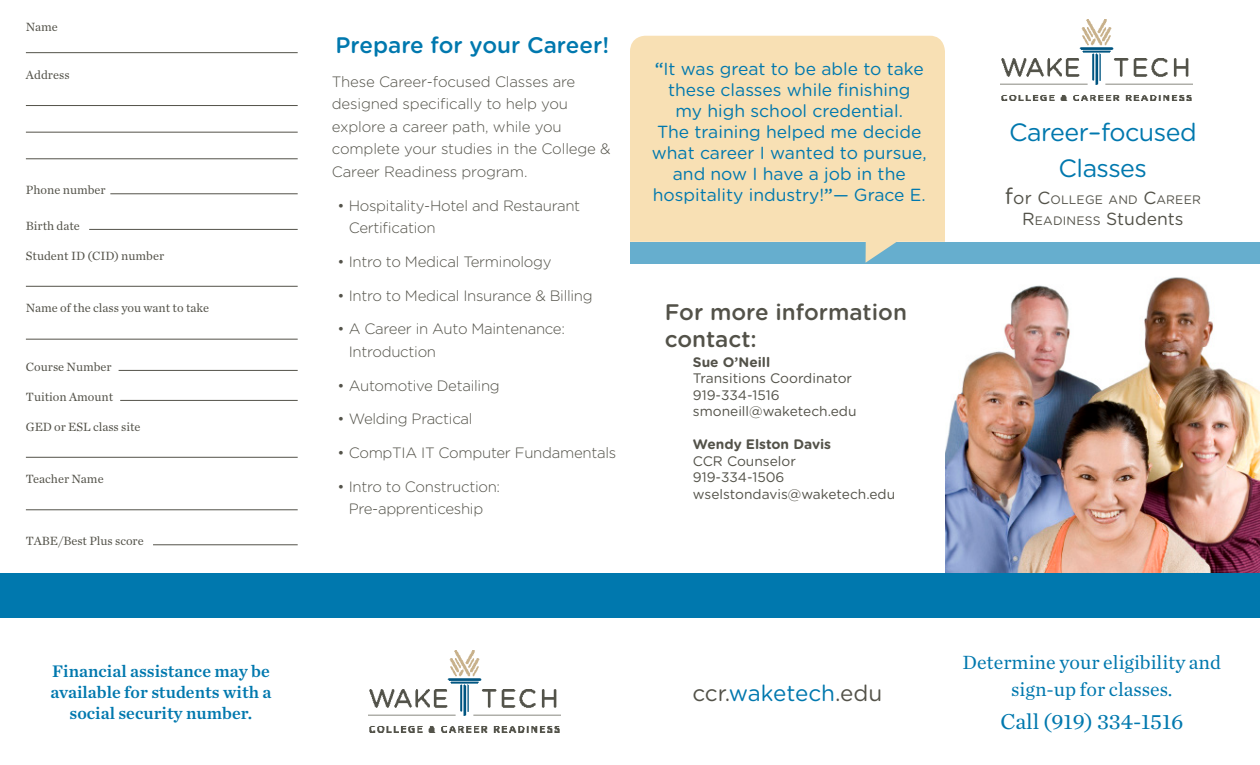
<style>
.page{position:relative;width:1260px;height:765px;background:#fff}
.page>*{position:absolute;margin:0;border:0;box-sizing:border-box;transform-origin:0 0}
.t1{font:25px/36px "Gotham Rounded";letter-spacing:-.02em;color:#0078ae;text-align:center}
.t2{font:500 22.5px "Gotham Rounded";color:#535249}
.Heading{font:500 22.5px "Gotham Rounded";color:#0078ae}
.t3{font:22.5px "Chronicle Text G1";color:#0078ae}
.t4{font:22.5px "Gotham Rounded";color:#535249}
.t5{font:20px/27px "Chronicle Text G1";color:#0078ae;text-align:center}
.Heading-2{font:17.5px/21px "Gotham Rounded";color:#0078ae;text-align:center}
.Heading-3{font:17.5px/21px "Chronicle Text G1 Semi";color:#0078ae;text-align:center}
.Heading-4{font:300 15px/22.5px "Gotham Rounded";letter-spacing:-.02em;color:#535249}
.t6{font:13.75px "Gotham Rounded";color:#535249}
.t7{font:700 13.75px "Gotham Rounded";color:#535249}
.t8{font:12.5px "Chronicle Text G1";color:#535249}
.t9{font:12.25px/21px "Gotham Rounded";letter-spacing:.015em;color:#535249;text-align:center}
.s1{font-weight:500}
.s2{font-size:22.5px}
.s3{font-size:17.5px}
.s4{color:#0078ae}
</style>
<div class="page">
<img style="left:945px;top:277px;width:315px;height:296px">
<div style="left:0;top:573px;width:1260px;height:45px;background:#0078ae"></div>
<hr style="left:26px;top:52px;width:272px;height:1px;background:#535249">
<hr style="left:26px;top:105px;width:272px;height:1px;background:#535249">
<hr style="left:26px;top:132px;width:272px;height:1px;background:#535249">
<hr style="left:26px;top:158px;width:272px;height:1px;background:#535249">
<hr style="left:26px;top:286px;width:272px;height:1px;background:#535249">
<hr style="left:26px;top:339px;width:272px;height:1px;background:#535249">
<hr style="left:26px;top:457px;width:272px;height:1px;background:#535249">
<hr style="left:26px;top:509px;width:272px;height:1px;background:#535249">
<hr style="left:110px;top:193px;width:188px;height:1px;background:#535249">
<hr style="left:89px;top:229px;width:209px;height:1px;background:#535249">
<hr style="left:119px;top:370px;width:179px;height:1px;background:#535249">
<hr style="left:120px;top:400px;width:178px;height:1px;background:#535249">
<hr style="left:153px;top:544px;width:145px;height:1px;background:#535249">
<img style="left:1000px;top:19px;width:192px;height:82px">
<img style="left:369px;top:651px;width:192px;height:81px">
<div style="left:630px;top:242px;width:630px;height:22px;background:#66aece"></div>
<svg style="left:630px;top:36px;width:315px;height:227px;fill:#f8e0b4"></svg>
<p class="t8" style="left:26px;top:18px;width:34px">Name</p>
<p class="t8" style="left:26px;top:65px;width:45px">Address</p>
<p class="t8" style="left:26px;top:180px;width:81px">Phone number</p>
<p class="t8" style="left:26px;top:216px;width:56px">Birth date</p>
<p class="t8" style="left:26px;top:246px;width:140px">Student ID (CID) number</p>
<p class="t8" style="left:26px;top:299px;width:185px">Name of the class you want to take</p>
<p class="t8" style="left:26px;top:357px;width:87px">Course Number</p>
<p class="t8" style="left:26px;top:387px;width:89px">Tuition Amount</p>
<p class="t8" style="left:26px;top:417px;width:116px">GED or ESL class site</p>
<p class="t8" style="left:26px;top:470px;width:79px">Teacher Name</p>
<p class="t8" style="left:26px;top:531px;width:119px">TABE/Best Plus score</p>
<p class="Heading-3" style="left:50px;top:659px;width:223px">Financial assistance may be available for students with a social security number.</p>
<p class="Heading" style="left:336px;top:29px;width:275px">Prepare for your Career!</p>
<p class="Heading-4" style="left:332px;top:70px;width:280px">These Career-focused Classes are designed specifically to help you explore a career path, while you complete your studies in the College &amp; Career Readiness program.</p>
<p class="Heading-4" style="left:349px;top:193px;width:233px;text-indent:-11px">• Hospitality-Hotel and Restaurant<br>Certification</p>
<p class="Heading-4" style="left:338px;top:250px;width:216px">• Intro to Medical Terminology</p>
<p class="Heading-4" style="left:338px;top:283px;width:257px">• Intro to Medical Insurance &amp; Billing</p>
<p class="Heading-4" style="left:349px;top:317px;width:218px;text-indent:-11px">• A Career in Auto Maintenance:<br>Introduction</p>
<p class="Heading-4" style="left:338px;top:373px;width:164px">• Automotive Detailing</p>
<p class="Heading-4" style="left:338px;top:407px;width:137px">• Welding Practical</p>
<p class="Heading-4" style="left:338px;top:441px;width:280px">• CompTIA IT Computer Fundamentals</p>
<p class="Heading-4" style="left:338px;top:475px;width:164px;text-align:center">• Intro to Construction:<br>Pre-apprenticeship</p>
<p class="Heading-2" style="left:652px;top:57px;width:276px"><span class="s1">“</span>It was great to be able to take these classes while finishing<br>my high school credential.<br>The training helped me decide what career I wanted to pursue, and now I have a job in the hospitality industry!<span class="s1">”</span>— Grace E.</p>
<p class="t2" style="left:665px;top:296px;width:244px">For more information</p>
<p class="t2" style="left:665px;top:323px;width:94px">contact:</p>
<p class="t7" style="left:693px;top:352px;width:79px">Sue O’Neill</p>
<p class="t6" style="left:693px;top:369px;width:161px">Transitions Coordinator</p>
<p class="t6" style="left:693px;top:386px;width:88px">919-334-1516</p>
<p class="t6" style="left:693px;top:402px;width:165px">smoneill@waketech.edu</p>
<p class="t7" style="left:693px;top:434px;width:140px">Wendy Elston Davis</p>
<p class="t6" style="left:693px;top:452px;width:104px">CCR Counselor</p>
<p class="t6" style="left:693px;top:468px;width:93px">919-334-1506</p>
<p class="t6" style="left:693px;top:485px;width:204px">wselstondavis@waketech.edu</p>
<p class="t1" style="left:1009px;top:113px;width:189px">Career–focused<br>Classes</p>
<p class="t9" style="left:1005px;top:189px;width:198px"><span class="s2">f</span><span class="s3">or</span> <span class="s3">C</span>OLLEGE AND <span class="s3">C</span>AREER<br><span class="s3">R</span> EADINESS <span class="s3">Students</span></p>
<p class="t4" style="left:692px;top:677px;width:191px">ccr.<span class="s4">waketech</span>.edu</p>
<p class="t5" style="left:963px;top:648px;width:260px">Determine your eligibility and sign‑up for classes.</p>
<p class="t3" style="left:1000px;top:704px;width:185px">Call (919) 334-1516</p>
</div>
